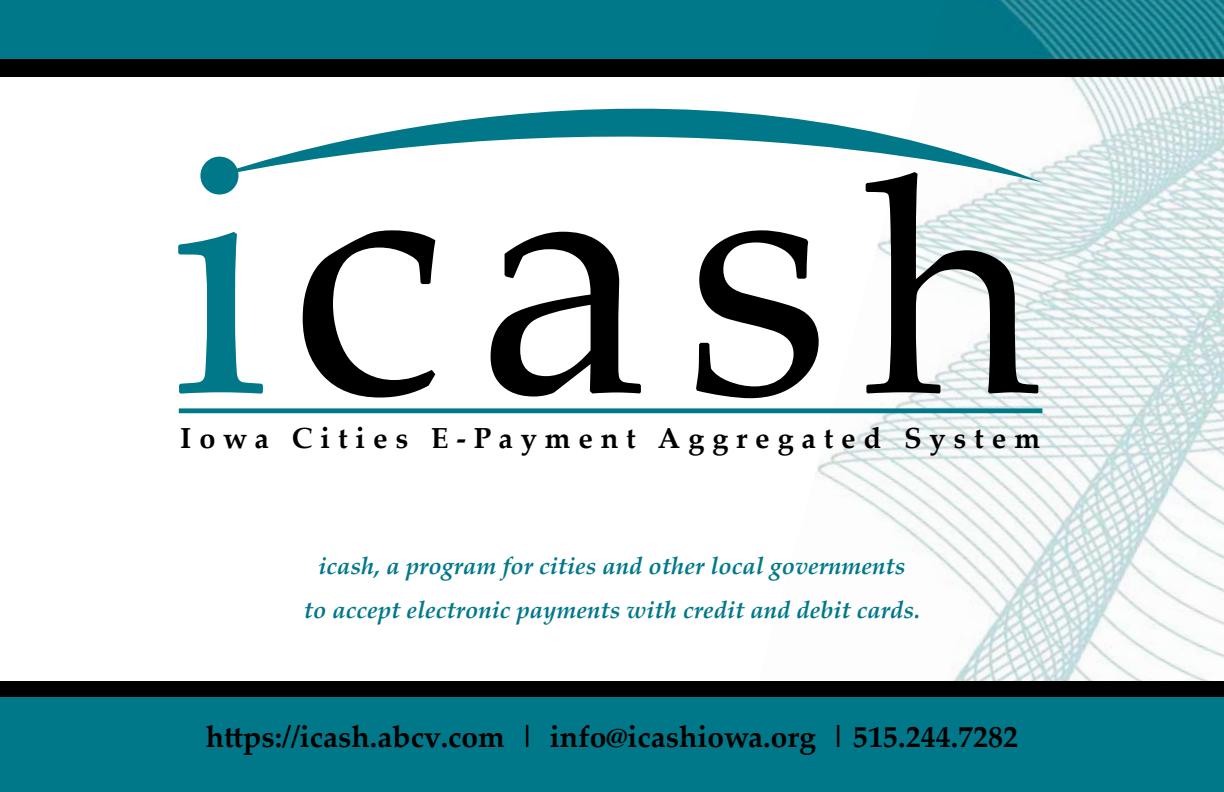
<style>
.page{position:relative;width:1224px;height:792px;background:#fff}
.page>*{position:absolute;margin:0;border:0;box-sizing:border-box;transform-origin:0 0}
.t1{font:344.8px "Palatino Linotype";color:#000}
.t2{font:183.4px "Palatino Linotype";color:#000}
.t3{font:31.6px "Myriad";color:#000}
.t4{font:700 30px "Palatino Linotype";color:#000}
.t5{font:700 29px "Palatino Linotype";letter-spacing:.27em;color:#000}
.t6{font:italic 700 24px/43.4px "Palatino Linotype";color:#00788a;text-align:center}
.s1{color:#00788a}
.s2{font-size:304.6px}
.s3{color:#9a8b7d}
.s4{font-size:162px}
</style>
<div class="page">
<div style="left:0;top:0;width:1224px;height:67px;background:#00788a"></div>
<img style="left:728px;top:77px;width:496px;height:605px">
<img style="left:926px;top:0;width:298px;height:60px">
<svg style="left:210px;top:84px;width:833px;height:99px"></svg>
<div style="left:0;top:60px;width:1224px;height:17px;background:#000"></div>
<div style="left:0;top:682px;width:1224px;height:17px;background:#000"></div>
<div style="left:179px;top:408px;width:863px;height:5px;background:#00788a"></div>
<div style="left:0;top:697px;width:1224px;height:95px;background:#00788a"></div>
<h1 class="t1" style="left:171px;top:30px;width:872px"><span class="s1">i</span>c a s <span class="s2">h</span></h1>
<p class="t5" style="left:180px;top:418px;width:862px">Iowa Cities E-Payment Aggregated System</p>
<p class="t6" style="left:304px;top:544px;width:618px">icash, a program for cities and other local governments<br>to accept electronic payments with credit and debit cards.</p>
<h2 class="t2" style="left:310px;top:566px;width:465px"><span class="s3">i</span>c a s <span class="s4">h</span></h2>
<h3 class="t3" style="left:899px;top:714px;width:66px">3155</h3>
<p class="t4" style="left:206px;top:716px;width:814px">https://icash.abcv.com | info@icashiowa.org | 515.244.7282</p>
</div>
